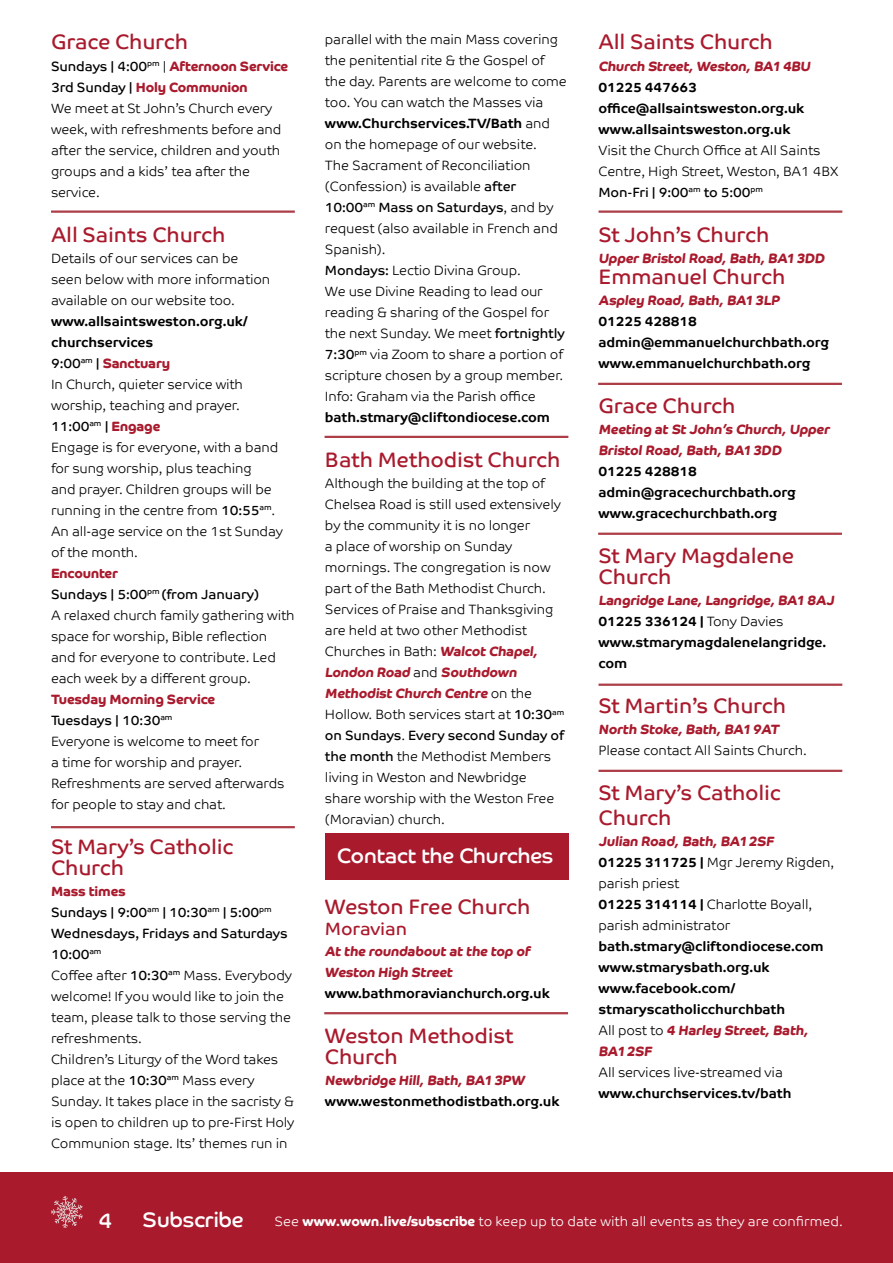
<style>
.page{position:relative;width:893px;height:1263px;background:#fff}
.page>*{position:absolute;margin:0;border:0;box-sizing:border-box;transform-origin:0 0}
.t1{font:21px/21px "Co Text";letter-spacing:-.01em;color:#a91a2d}
.t2{font:21px "Co Headline";color:#fff}
.t3{font:18px "Co Text";letter-spacing:-.01em;color:#a91a2d}
.t4{font:300 13.5px/21px "Co Text";letter-spacing:-.01em;color:#000}
.t5{font:700 13.5px/21px "Co Text";letter-spacing:-.01em;color:#000}
.t6{font:700 13.5px/21px "Co Headline";letter-spacing:-.01em;color:#a91a2d}
.t7{font:300 13.5px "Co Text";color:#fff}
.s1{font-family:"Co Text";font-weight:400;color:#000}
.s2{font-family:"Co Text";font-weight:300;color:#000}
.s3{font-weight:400}
.s4{font-family:"Co Headline";font-weight:700;color:#a91a2d}
.s5{font-weight:700}
.s6{font-weight:300}
.s7{font-family:"Co Headline";font-weight:700}
</style>
<div class="page">
<div style="left:0;top:1172px;width:893px;height:91px;background:#a91a2d"></div>
<svg style="left:51px;top:1196px;width:32px;height:32px"></svg>
<div style="left:325px;top:833px;width:243px;height:47px;background:#a91a2d"></div>
<hr style="left:51px;top:210px;width:244px;height:3px;background:#ad3d47">
<hr style="left:51px;top:826px;width:244px;height:2px;background:#ad3d47">
<hr style="left:325px;top:436px;width:243px;height:2px;background:#ad3d47">
<hr style="left:324px;top:1012px;width:244px;height:2px;background:#ad3d47">
<hr style="left:598px;top:210px;width:244px;height:3px;background:#ad3d47">
<hr style="left:598px;top:383px;width:244px;height:2px;background:#ad3d47">
<hr style="left:598px;top:533px;width:244px;height:2px;background:#ad3d47">
<hr style="left:598px;top:684px;width:244px;height:2px;background:#ad3d47">
<hr style="left:598px;top:770px;width:244px;height:2px;background:#ad3d47">
<h1 class="t1" style="left:51px;top:32px;width:139px">Grace Church</h1>
<p class="t6" style="left:51px;top:55px;width:239px"><span class="s1">Sundays | 4:00</span><sup>pm</sup> <span class="s2">|</span> Afternoon Service<br><span class="s1">3rd Sunday |</span> Holy Communion</p>
<p class="t4" style="left:51px;top:97px;width:232px">We meet at St John’s Church every week, with refreshments before and after the service, children and youth groups and a kids’ tea after the service.</p>
<h1 class="t1" style="left:51px;top:224px;width:176px">All Saints Church</h1>
<p class="t4" style="left:51px;top:247px;width:221px">Details of our services can be seen below with more information available on our website too.</p>
<p class="t5" style="left:51px;top:310px;width:198px">www.allsaintsweston.org.uk/ churchservices</p>
<p class="t6" style="left:51px;top:352px;width:121px"><span class="s1">9:00</span><sup>am</sup> <span class="s1">|</span> Sanctuary</p>
<p class="t4" style="left:51px;top:373px;width:233px">In Church, quieter service with worship, teaching and prayer.<br><span class="s3">11:00</span><sup>am</sup> <span class="s3">|</span> <span class="s4">Engage<br></span>Engage is for everyone, with a band for sung worship, plus teaching<br>and prayer. Children groups will be running in the centre from <span class="s3">10:55</span><sup>am</sup>.<br>An all-age service on the 1st Sunday of the month.</p>
<p class="t6" style="left:51px;top:562px;width:68px">Encounter</p>
<p class="t4" style="left:51px;top:583px;width:245px"><span class="s3">Sundays | 5:00</span><sup>pm</sup> <span class="s3">(from January)<br></span>A relaxed church family gathering with space for worship, Bible reflection and for everyone to contribute. Led each week by a different group.</p>
<p class="t6" style="left:51px;top:688px;width:166px">Tuesday Morning Service</p>
<p class="t4" style="left:51px;top:709px;width:235px"><span class="s3">Tuesdays | 10:30</span><sup>am<br></sup>Everyone is welcome to meet for<br>a time for worship and prayer.<br>Refreshments are served afterwards for people to stay and chat.</p>
<h1 class="t1" style="left:51px;top:836px;width:184px">St Mary’s Catholic<br>Church</h1>
<p class="t6" style="left:51px;top:880px;width:76px">Mass times</p>
<p class="t4" style="left:51px;top:901px;width:245px"><span class="s3">Sundays | 9:00</span><sup>am</sup> <span class="s3">| 10:30</span><sup>am</sup> <span class="s3">| 5:00</span><sup>pm<br></sup><span class="s3">Wednesdays, Fridays and Saturdays<br>10:00</span><sup>am<br></sup>Coffee after <span class="s3">10:30</span><sup>am</sup> Mass. Everybody welcome! If you would like to join the team, please talk to those serving the refreshments.<br>Children’s Liturgy of the Word takes place at the <span class="s3">10:30</span><sup>am</sup> Mass every<br>Sunday. It takes place in the sacristy &amp; is open to children up to pre-First Holy<br>Communion stage. Its’ themes run in</p>
<p class="t4" style="left:325px;top:29px;width:243px">parallel with the main Mass covering the penitential rite &amp; the Gospel of the day. Parents are welcome to come too. You can watch the Masses via <span class="s5">www.Churchservices.TV/Bath</span> and on the homepage of our website.<br>The Sacrament of Reconciliation (Confession) is available <span class="s3">after<br>10:00</span><sup>am</sup> <span class="s3">Mass on Saturdays</span>, and by request (also available in French and<br>Spanish).<br><span class="s3">Mondays:</span> Lectio Divina Group.<br>We use Divine Reading to lead our reading &amp; sharing of the Gospel for the next Sunday. We meet <span class="s3">fortnightly<br>7:30</span><sup>pm</sup> via Zoom to share a portion of scripture chosen by a group member.<br>Info: Graham via the Parish office</p>
<p class="t5" style="left:325px;top:407px;width:227px">bath.stmary@cliftondiocese.com</p>
<h1 class="t1" style="left:325px;top:449px;width:237px">Bath Methodist Church</h1>
<p class="t4" style="left:325px;top:473px;width:237px">Although the building at the top of Chelsea Road is still used extensively by the community it is no longer<br>a place of worship on Sunday mornings. The congregation is now part of the Bath Methodist Church.<br>Services of Praise and Thanksgiving are held at two other Methodist Churches in Bath: <span class="s4">Walcot Chapel,</span></p>
<p class="t6" style="left:325px;top:662px;width:208px">London Road <span class="s2">a n d</span> Southdown<br>Methodist Church Centre <span class="s2">o n t h e</span></p>
<p class="t4" style="left:325px;top:704px;width:241px">Hollow. Both services start at <span class="s3">10:30</span><sup>am </sup><span class="s3">on Sundays</span>. <span class="s3">Every second Sunday of the month</span> the Methodist Members living in Weston and Newbridge share worship with the Weston Free (Moravian) church.</p>
<h1 class="t2" style="left:337px;top:843px;width:218px">Contact the Churches</h1>
<h1 class="t1" style="left:325px;top:896px;width:207px">Weston Free Church</h1>
<h2 class="t3" style="left:325px;top:918px;width:84px">Moravian</h2>
<p class="t6" style="left:325px;top:941px;width:210px">At the roundabout at the top of<br>Weston High Street</p>
<p class="t5" style="left:325px;top:983px;width:226px">www.bathmoravianchurch.org.uk</p>
<h1 class="t1" style="left:325px;top:1025px;width:190px">Weston Methodist<br>Church</h1>
<p class="t6" style="left:325px;top:1070px;width:204px">Newbridge Hill,Bath,BA1 3PW</p>
<p class="t5" style="left:325px;top:1091px;width:236px">www.westonmethodistbath.org.uk</p>
<h1 class="t1" style="left:598px;top:32px;width:176px">All Saints Church</h1>
<p class="t6" style="left:598px;top:55px;width:216px">Church Street,Weston,BA1 4BU</p>
<p class="t5" style="left:598px;top:76px;width:207px">01225 447663 office@allsaintsweston.org.uk www.allsaintsweston.org.uk</p>
<p class="t4" style="left:598px;top:139px;width:241px">Visit the Church Office at All Saints<br>Centre, High Street, Weston, BA1 4BX<br><span class="s3">Mon-Fri | 9:00</span><sup>am</sup> <span class="s3">to 5:00</span><sup>pm</sup></p>
<h1 class="t1" style="left:598px;top:224px;width:172px">St John’s Church</h1>
<p class="t6" style="left:598px;top:247px;width:231px">Upper BristolRoad,Bath,BA1 3DD</p>
<h1 class="t1" style="left:598px;top:266px;width:188px">Emmanuel Church</h1>
<p class="t6" style="left:598px;top:289px;width:186px">Aspley Road,Bath,BA1 3LP</p>
<p class="t5" style="left:598px;top:310px;width:232px">01225 428818 admin@emmanuelchurchbath.org www.emmanuelchurchbath.org</p>
<h1 class="t1" style="left:598px;top:395px;width:139px">Grace Church</h1>
<p class="t6" style="left:598px;top:418px;width:235px">Meeting at St John’s Church,Upper<br>BristolRoad,Bath,BA1 3DD</p>
<p class="t5" style="left:598px;top:460px;width:199px">01225 428818 admin@gracechurchbath.org www.gracechurchbath.org</p>
<h1 class="t1" style="left:598px;top:545px;width:197px">St Mary Magdalene<br>Church</h1>
<p class="t6" style="left:598px;top:589px;width:240px">Langridge Lane,Langridge,BA1 8AJ</p>
<p class="t5" style="left:598px;top:610px;width:229px">01225 336124 | <span class="s6">Tony Davies </span>www.stmarymagdalenelangridge. com</p>
<h1 class="t1" style="left:598px;top:695px;width:189px">St Martin’s Church</h1>
<p class="t6" style="left:598px;top:718px;width:185px">North Stoke,Bath,BA1 9AT</p>
<p class="t4" style="left:598px;top:739px;width:210px">Please contact All Saints Church.</p>
<h1 class="t1" style="left:598px;top:780px;width:184px;line-height:25.2px">St Mary’s Catholic<br>Church</h1>
<p class="t6" style="left:598px;top:831px;width:180px">Julian Road,Bath,BA1 2SF</p>
<p class="t4" style="left:598px;top:852px;width:237px"><span class="s5">01225 311725 |</span> Mgr Jeremy Rigden, parish priest<br><span class="s5">01225 314114 |</span> Charlotte Boyall, parish administrator</p>
<p class="t5" style="left:598px;top:936px;width:227px">bath.stmary@cliftondiocese.com www.stmarysbath.org.uk www.facebook.com/ stmaryscatholicchurchbath</p>
<p class="t6" style="left:598px;top:1020px;width:214px"><span class="s2">A l l p o s t t o</span> 4 Harley Street,Bath,<br>BA1 2SF</p>
<p class="t4" style="left:598px;top:1062px;width:186px">All services live-streamed via</p>
<p class="t5" style="left:598px;top:1083px;width:194px">www.churchservices.tv/bath</p>
<h1 class="t2" style="left:99px;top:1208px;width:15px">4</h1>
<h1 class="t2" style="left:143px;top:1207px;width:102px">Subscribe</h1>
<p class="t7" style="left:274px;top:1213px;width:570px">See <span class="s7">www.wown.live/subscribe</span> to keep up to date with all events as they are confirmed.</p>
</div>
